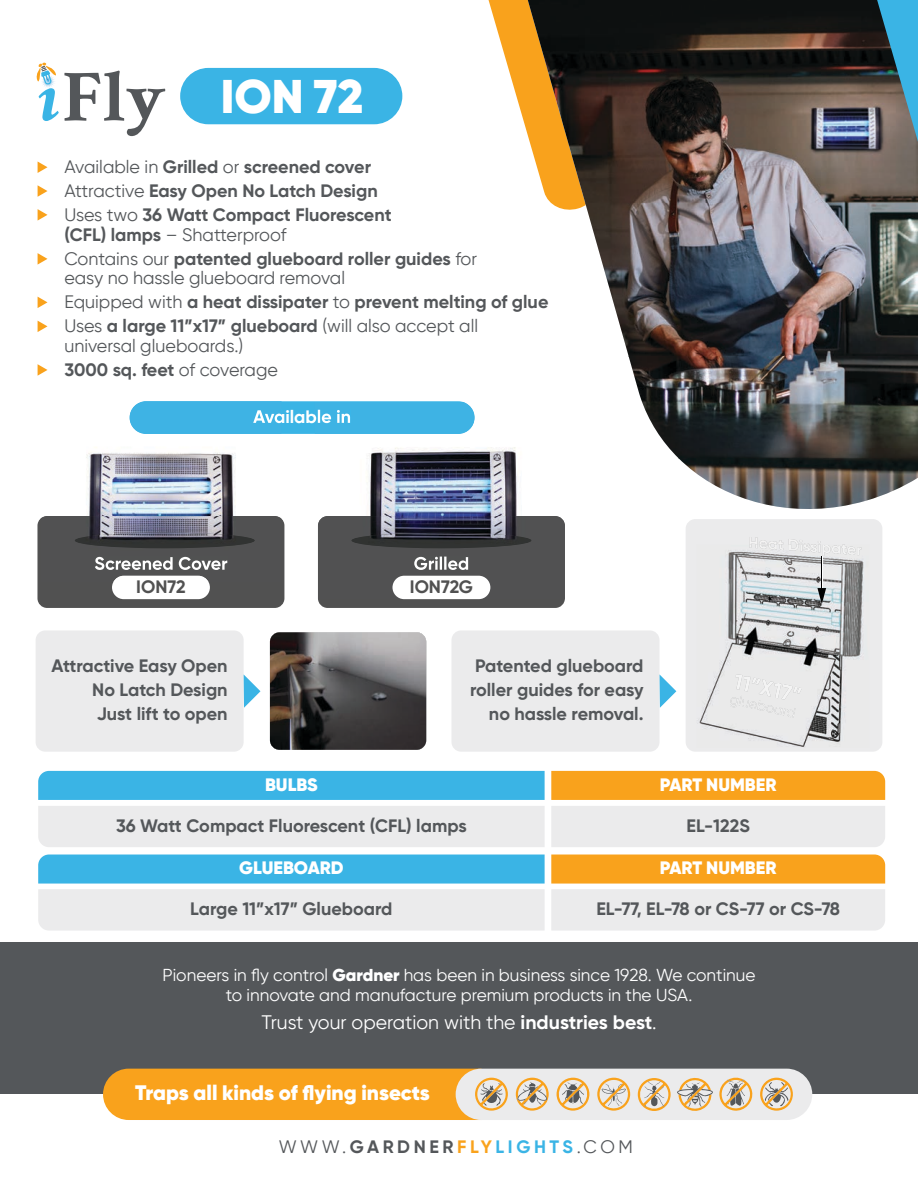
<style>
.page{position:relative;width:918px;height:1188px;background:#fff}
.page>*{position:absolute;margin:0;border:0;box-sizing:border-box;transform-origin:0 0}
.t1{font:900 47.25px "Gilroy";color:#fff}
.t2{font:900 21px "Gilroy";color:#fff}
.t3{font:19.5px "Gilroy";color:#fff}
.t4{font:700 18px/24px "Gilroy";color:#54575a}
.t5{font:18px/24px "Gilroy";color:#54575a}
.t6{font:900 18px "Gilroy";color:#fff}
.t7{font:700 18px "Gilroy";color:#515151}
.t8{font:17.25px/19.5px "Gilroy";color:#fff;text-align:center}
.s1{font-weight:400}
.s2{font-weight:700}
.s3{font-weight:900}
.s4{font-weight:700;color:#f9a21c}
.s5{font-weight:700;color:#3ab4e5}
</style>
<div class="page">
<svg style="left:488px;top:0;width:36px;height:122px"></svg>
<img style="left:528px;top:0;width:345px;height:204px">
<img style="left:585px;top:203px;width:333px;height:154px">
<img style="left:629px;top:356px;width:289px;height:102px">
<img style="left:678px;top:458px;width:240px;height:51px">
<svg style="left:873px;top:0;width:45px;height:267px;background:#5a7279"></svg>
<svg style="left:38px;top:162px;width:10px;height:11px"></svg>
<svg style="left:38px;top:185px;width:10px;height:12px"></svg>
<svg style="left:38px;top:209px;width:10px;height:12px"></svg>
<svg style="left:38px;top:253px;width:10px;height:12px"></svg>
<svg style="left:38px;top:297px;width:10px;height:11px"></svg>
<svg style="left:38px;top:321px;width:10px;height:11px"></svg>
<svg style="left:38px;top:364px;width:10px;height:12px"></svg>
<div style="left:38px;top:771px;width:507px;height:29px;background:#3ab4e5"></div>
<div style="left:551px;top:771px;width:334px;height:29px;background:#f9a21c"></div>
<div style="left:38px;top:806px;width:507px;height:41px;background:#ebebec"></div>
<div style="left:551px;top:806px;width:334px;height:41px;background:#ebebec"></div>
<svg style="left:38px;top:855px;width:507px;height:76px;background:#aad8ea"></svg>
<svg style="left:551px;top:855px;width:334px;height:76px;background:#f1d19f"></svg>
<div style="left:180px;top:68px;width:222px;height:56px;background:#3ab4e5;border-radius:28px"></div>
<svg style="left:37px;top:63px;width:128px;height:73px"></svg>
<div style="left:0;top:942px;width:918px;height:152px;background:#54575a"></div>
<div style="left:456px;top:1069px;width:356px;height:51px;background:#ebebec;border-radius:26px"></div>
<svg style="left:760px;top:1077px;width:33px;height:34px"></svg>
<svg style="left:719px;top:1077px;width:34px;height:34px"></svg>
<svg style="left:597px;top:1078px;width:33px;height:33px"></svg>
<svg style="left:556px;top:1078px;width:33px;height:33px"></svg>
<svg style="left:103px;top:1069px;width:405px;height:51px;background:#f5a832"></svg>
<svg style="left:638px;top:1077px;width:75px;height:34px"></svg>
<svg style="left:516px;top:1078px;width:33px;height:33px"></svg>
<div style="left:130px;top:401px;width:345px;height:33px;background:#3ab4e5;border-radius:16px"></div>
<div style="left:36px;top:630px;width:208px;height:122px;background:#ebebec;border-radius:10px"></div>
<svg style="left:244px;top:675px;width:16px;height:33px"></svg>
<svg style="left:270px;top:632px;width:156px;height:118px;background:#595657"></svg>
<img style="left:426px;top:703px;width:1px;height:39px">
<svg style="left:271px;top:632px;width:9px;height:5px"></svg>
<div style="left:452px;top:630px;width:208px;height:122px;background:#ebebec;border-radius:10px"></div>
<svg style="left:660px;top:675px;width:16px;height:33px"></svg>
<div style="left:686px;top:519px;width:196px;height:233px;background:#ebebec;border-radius:10px"></div>
<img style="left:699px;top:550px;width:165px;height:197px">
<div style="left:37px;top:516px;width:247px;height:92px;background:#515151;border-radius:10px"></div>
<div style="left:318px;top:516px;width:247px;height:92px;background:#515151;border-radius:10px"></div>
<div style="left:112px;top:576px;width:98px;height:23px;background:#fff;border-radius:12px"></div>
<img style="left:86px;top:414px;width:150px;height:102px">
<img style="left:130px;top:401px;width:152px;height:33px">
<img style="left:253px;top:410px;width:29px;height:13px">
<img style="left:40px;top:516px;width:242px;height:60px">
<img style="left:113px;top:576px;width:96px;height:6px">
<img style="left:95px;top:557px;width:132px;height:13px">
<img style="left:75px;top:533px;width:180px;height:15px">
<img style="left:369px;top:447px;width:148px;height:69px">
<img style="left:317px;top:402px;width:158px;height:32px">
<img style="left:315px;top:410px;width:35px;height:13px">
<img style="left:318px;top:516px;width:247px;height:83px">
<img style="left:414px;top:557px;width:54px;height:13px">
<img style="left:352px;top:533px;width:179px;height:15px">
<div style="left:392px;top:576px;width:98px;height:23px;background:#fff;border-radius:12px"></div>
<img style="left:733px;top:674px;width:69px;height:29px">
<img style="left:729px;top:694px;width:67px;height:27px">
<img style="left:749px;top:545px;width:113px;height:14px">
<img style="left:821px;top:557px;width:2px;height:31px">
<img style="left:817px;top:588px;width:9px;height:16px">
<h1 class="t1" style="left:221px;top:67px;width:144px">ION 72</h1>
<p class="t4" style="left:64px;top:155px;width:329px"><span class="s1">Available in</span> Grilled <span class="s1">or</span> screened cover<br><span class="s1">Attractive</span> Easy Open No Latch Design<br><span class="s1">Uses two</span> 36 Watt Compact Fluorescent</p>
<p class="t4" style="left:64px;top:222px;width:414px">(CFL) lamps <span class="s1">– Shatterproof<br>Contains our</span> patented glueboard roller guides <span class="s1">for</span></p>
<p class="t5" style="left:64px;top:266px;width:486px">easy no hassle glueboard removal<br>Equipped with <span class="s2">a heat dissipater</span> to <span class="s2">prevent melting of glue<br></span>Uses <span class="s2">a large 11”x17” glueboard</span> (will also accept all</p>
<p class="t5" style="left:64px;top:333px;width:215px">universal glueboards.)<br><span class="s2">3000 sq. feet</span> of coverage</p>
<p class="t7" style="left:136px;top:575px;width:51px">ION72</p>
<p class="t7" style="left:410px;top:575px;width:65px">ION72G</p>
<p class="t4" style="left:92px;top:654px;width:137px;text-align:justify;text-indent:-41px">Attractive Easy Open No Latch Design Just lift to open</p>
<p class="t4" style="left:470px;top:654px;width:175px;text-align:right">Patented glueboard roller guides for easy no hassle removal.</p>
<p class="t6" style="left:265px;top:773px;width:54px">BULBS</p>
<p class="t6" style="left:660px;top:773px;width:118px">PART NUMBER</p>
<p class="t4" style="left:116px;top:814px;width:352px">36 Watt Compact Fluorescent (CFL) lamps</p>
<p class="t4" style="left:687px;top:813px;width:65px">EL-122S</p>
<p class="t6" style="left:239px;top:857px;width:106px">GLUEBOARD</p>
<p class="t6" style="left:660px;top:857px;width:118px">PART NUMBER</p>
<p class="t4" style="left:190px;top:897px;width:204px">Large 11”x17” Glueboard</p>
<p class="t4" style="left:596px;top:897px;width:245px">EL-77, EL-78 or CS-77 or CS-78</p>
<p class="t8" style="left:163px;top:965px;width:595px">Pioneers in fly control <span class="s3">Gardner</span> has been in business since 1928. We continue to innovate and manufacture premium products in the USA.</p>
<p class="t3" style="left:262px;top:1010px;width:397px">Trust your operation with the <span class="s2">industries best</span>.</p>
<p class="t2" style="left:135px;top:1080px;width:296px">Traps all kinds of flying insects</p>
<p class="t5" style="left:279px;top:1135px;width:356px">WWW.<span class="s2">GARDNER</span><span class="s4">FLY</span><span class="s5">LIGHTS</span>.COM</p>
</div>
